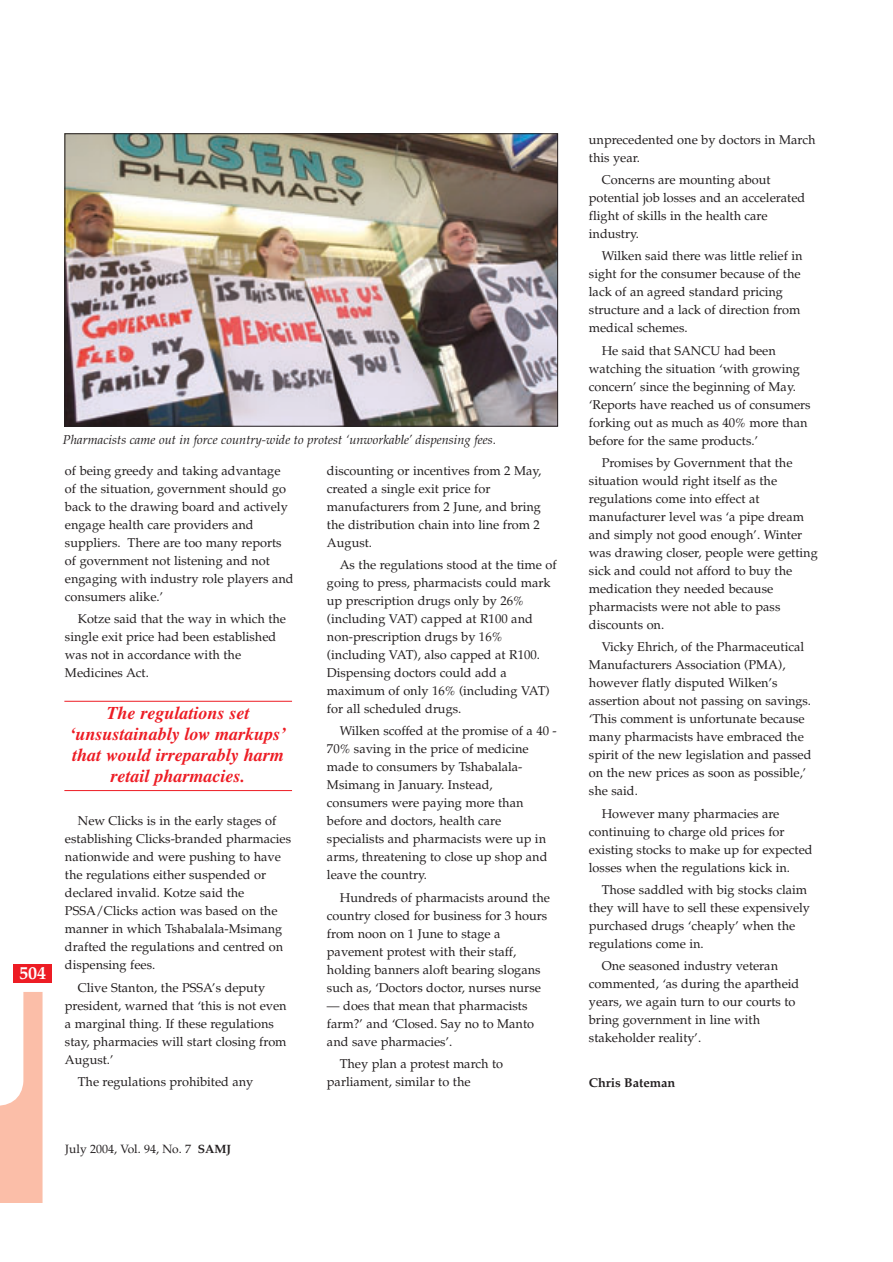
<style>
.page{position:relative;width:893px;height:1262px;background:#fff}
.page>*{position:absolute;margin:0;border:0;box-sizing:border-box;transform-origin:0 0}
.t1{font:italic 700 18px/21px "Times";color:#ed1c24;text-align:center}
.t2{font:700 18px "Palatino";color:#fff}
.t3{font:12.75px/18px "Palatino";color:#231f20}
.t4{font:italic 12.75px "Palatino";color:#231f20}
.t5{font:700 12.75px "Palatino";color:#231f20}
.t6{font:12px "Palatino";color:#231f20}
.s1{font-weight:700}
</style>
<div class="page">
<svg style="left:0;top:992px;width:43px;height:210px"></svg>
<div style="left:14px;top:964px;width:38px;height:18px;background:#ed1c24"></div>
<hr style="left:64px;top:701px;width:228px;height:1px;background:#ed1c24">
<hr style="left:64px;top:790px;width:228px;height:1px;background:#ed1c24">
<img style="left:66px;top:135px;width:490px;height:289px">
<div style="left:64px;top:133px;width:494px;height:293px;border:1px solid #231f20"></div>
<h1 class="t2" style="left:19px;top:966px;width:28px">504</h1>
<p class="t4" style="left:63px;top:435px;width:434px">Pharmacists came out in force country-wide to protest ‘unworkable’ dispensing fees.</p>
<p class="t3" style="left:65px;top:463px;width:230px">of being greedy and taking advantage of the situation, government should go back to the drawing board and actively engage health care providers and suppliers. There are too many reports of government not listening and not engaging with industry role players and consumers alike.’</p>
<p class="t3" style="left:65px;top:611px;width:222px;text-indent:13px">Kotze said that the way in which the single exit price had been established was not in accordance with the<br>Medicines Act.</p>
<h1 class="t1" style="left:70px;top:703px;width:218px">The regulations set ‘unsustainably low markups’ that would irreparably harm retail pharmacies.</h1>
<p class="t3" style="left:65px;top:813px;width:228px;text-indent:13px">New Clicks is in the early stages of establishing Clicks-branded pharmacies nationwide and were pushing to have the regulations either suspended or declared invalid. Kotze said the PSSA/Clicks action was based on the manner in which Tshabalala-Msimang drafted the regulations and centred on dispensing fees.</p>
<p class="t3" style="left:65px;top:979px;width:223px;text-indent:13px">Clive Stanton, the PSSA’s deputy president, warned that ‘this is not even a marginal thing. If these regulations stay, pharmacies will start closing from<br>August.’</p>
<p class="t3" style="left:78px;top:1074px;width:177px">The regulations prohibited any</p>
<p class="t3" style="left:327px;top:463px;width:216px">discounting or incentives from 2 May, created a single exit price for manufacturers from 2 June, and bring the distribution chain into line from 2<br>August.</p>
<p class="t3" style="left:327px;top:557px;width:231px;text-indent:13px">As the regulations stood at the time of going to press, pharmacists could mark up prescription drugs only by 26% (including VAT) capped at R100 and non-prescription drugs by 16% (including VAT), also capped at R100.<br>Dispensing doctors could add a maximum of only 16% (including VAT) for all scheduled drugs.</p>
<p class="t3" style="left:327px;top:723px;width:231px;text-indent:13px">Wilken scoffed at the promise of a 40 -<br>70% saving in the price of medicine made to consumers by Tshabalala-<br>Msimang in January. Instead, consumers were paying more than before and doctors, health care specialists and pharmacists were up in arms, threatening to close up shop and leave the country.</p>
<p class="t3" style="left:327px;top:889px;width:224px;text-indent:13px">Hundreds of pharmacists around the country closed for business for 3 hours from noon on 1 June to stage a pavement protest with their staff, holding banners aloft bearing slogans such as, ‘Doctors doctor, nurses nurse</p>
<p class="t3" style="left:327px;top:997px;width:209px">— does that mean that pharmacists farm?’ and ‘Closed. Say no to Manto and save pharmacies’.</p>
<p class="t3" style="left:327px;top:1056px;width:178px;text-indent:13px">They plan a protest march to parliament, similar to the</p>
<p class="t6" style="left:65px;top:1144px;width:167px">July 2004, Vol. 94, No. 7 <span class="s1">SAMJ</span></p>
<p class="t3" style="left:589px;top:132px;width:228px">unprecedented one by doctors in March this year.</p>
<p class="t3" style="left:589px;top:172px;width:218px;text-indent:13px">Concerns are mounting about potential job losses and an accelerated flight of skills in the health care industry.</p>
<p class="t3" style="left:589px;top:248px;width:215px;text-indent:13px">Wilken said there was little relief in sight for the consumer because of the lack of an agreed standard pricing structure and a lack of direction from medical schemes.</p>
<p class="t3" style="left:589px;top:343px;width:223px;text-indent:13px">He said that SANCU had been watching the situation ‘with growing concern’ since the beginning of May. ‘Reports have reached us of consumers forking out as much as 40% more than before for the same products.’</p>
<p class="t3" style="left:589px;top:455px;width:230px;text-indent:13px">Promises by Government that the situation would right itself as the regulations come into effect at manufacturer level was ‘a pipe dream and simply not good enough’. Winter was drawing closer, people were getting sick and could not afford to buy the medication they needed because pharmacists were not able to pass discounts on.</p>
<p class="t3" style="left:589px;top:639px;width:224px;text-indent:13px">Vicky Ehrich, of the Pharmaceutical Manufacturers Association (PMA), however flatly disputed Wilken’s assertion about not passing on savings. ‘This comment is unfortunate because many pharmacists have embraced the spirit of the new legislation and passed on the new prices as soon as possible,’ she said.</p>
<p class="t3" style="left:589px;top:805px;width:225px;text-indent:13px">However many pharmacies are continuing to charge old prices for existing stocks to make up for expected losses when the regulations kick in.</p>
<p class="t3" style="left:589px;top:882px;width:223px;text-indent:13px">Those saddled with big stocks claim they will have to sell these expensively purchased drugs ‘cheaply’ when the regulations come in.</p>
<p class="t3" style="left:589px;top:958px;width:212px;text-indent:13px">One seasoned industry veteran commented, ‘as during the apartheid years, we again turn to our courts to bring government in line with stakeholder reality’.</p>
<p class="t5" style="left:589px;top:1077px;width:88px">Chris Bateman</p>
</div>
